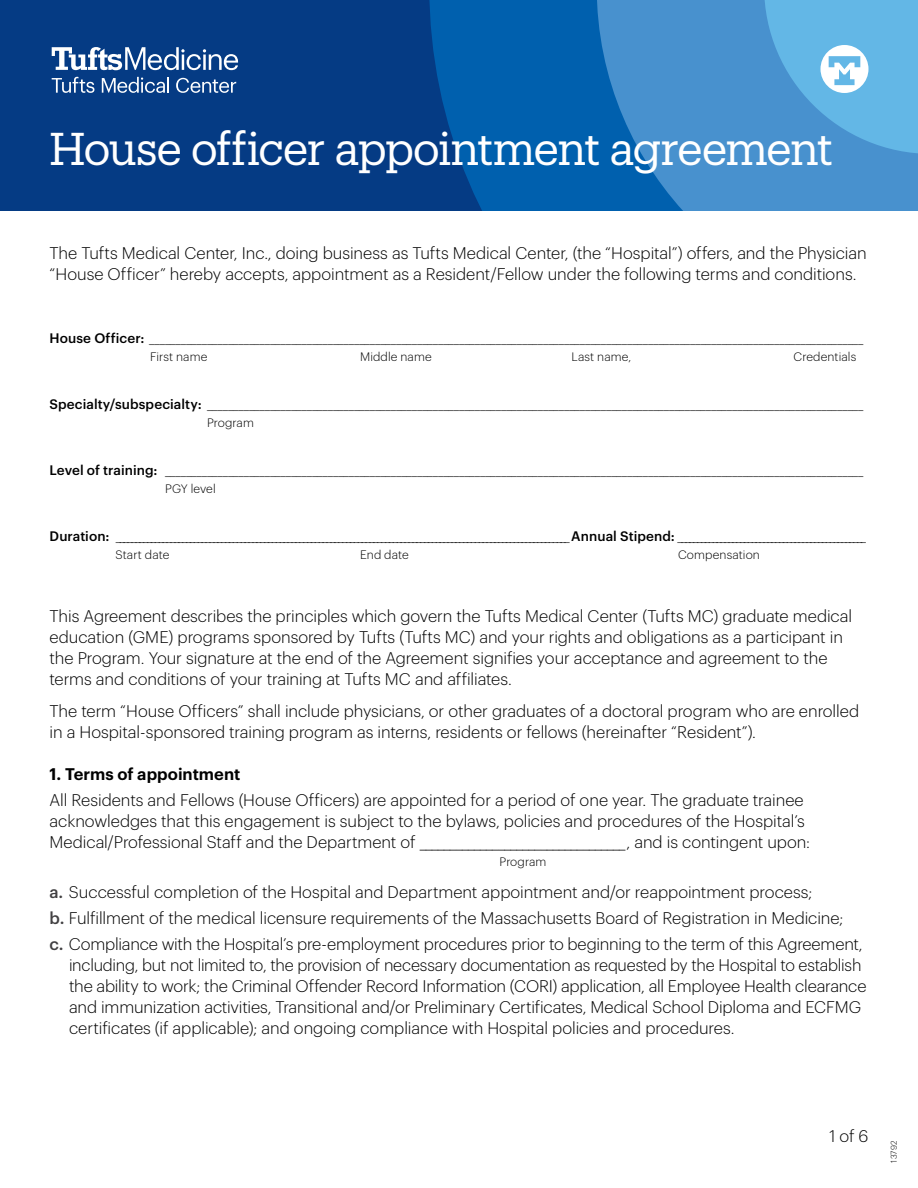
<style>
.page{position:relative;width:918px;height:1188px;background:#fff}
.page>*{position:absolute;margin:0;border:0;box-sizing:border-box;transform-origin:0 0}
.t1{font:45px "Produkt";letter-spacing:-.025em;color:#fff}
.t2{font:300 16.5px/21px "Graphik";letter-spacing:-.005em;color:#000}
.t3{font:600 16.5px "Graphik";color:#000}
.t4{font:300 13.5px "Graphik";color:#000}
.t5{font:300 12px "Graphik";letter-spacing:.01em;color:#000}
.t6{font:300 8.25px "Graphik";letter-spacing:.015em;color:#000}
.s1{font-weight:500}
.s2{font-weight:500;color:#414042}
</style>
<div class="page">
<div style="left:0;top:0;width:918px;height:211px;background:#053b84"></div>
<svg style="left:429px;top:0;width:168px;height:211px;background:#005ba8"></svg>
<svg style="left:597px;top:0;width:321px;height:211px;background:#3e8ac9"></svg>
<svg style="left:764px;top:0;width:154px;height:154px;background:#64b1e1"></svg>
<svg style="left:52px;top:47px;width:186px;height:23px"></svg>
<svg style="left:52px;top:77px;width:42px;height:16px"></svg>
<svg style="left:102px;top:77px;width:67px;height:16px"></svg>
<svg style="left:176px;top:78px;width:60px;height:15px"></svg>
<h1 class="t1" style="left:50px;top:118px;width:785px">House officer appointment agreement</h1>
<p class="t2" style="left:50px;top:241px;width:819px">The Tufts Medical Center, Inc., doing business as Tufts Medical Center, (the “Hospital”) offers, and the Physician “House Officer” hereby accepts, appointment as a Resident/Fellow under the following terms and conditions.</p>
<p class="t4" style="left:50px;top:328px;width:815px"><span class="s1">House Officer:</span> ________________________________________________________________________________________________________________________________________</p>
<p class="t5" style="left:150px;top:348px;width:59px">First name</p>
<p class="t5" style="left:360px;top:348px;width:73px">Middle name</p>
<p class="t5" style="left:572px;top:348px;width:61px">Last name,</p>
<p class="t5" style="left:794px;top:348px;width:64px">Credentials</p>
<p class="t4" style="left:50px;top:394px;width:815px"><span class="s1">Specialty/subspecialty:</span> _____________________________________________________________________________________________________________________________</p>
<p class="t5" style="left:207px;top:414px;width:48px">Program</p>
<p class="t4" style="left:50px;top:460px;width:815px"><span class="s1">Level of training:</span> _____________________________________________________________________________________________________________________________________</p>
<p class="t5" style="left:165px;top:480px;width:52px">PGY level</p>
<p class="t4" style="left:50px;top:526px;width:818px"><span class="s1">Duration:</span> ____________________________________________________________________________________________________________________ <span class="s1">Annual Stipend:</span> ________________________________________________</p>
<p class="t5" style="left:116px;top:546px;width:55px">Start date</p>
<p class="t5" style="left:360px;top:546px;width:50px">End date</p>
<p class="t5" style="left:678px;top:546px;width:83px">Compensation</p>
<p class="t2" style="left:50px;top:605px;width:804px">This Agreement describes the principles which govern the Tufts Medical Center (Tufts MC) graduate medical education (GME) programs sponsored by Tufts (Tufts MC) and your rights and obligations as a participant in the Program. Your signature at the end of the Agreement signifies your acceptance and agreement to the terms and conditions of your training at Tufts MC and affiliates.</p>
<p class="t2" style="left:50px;top:699px;width:811px">The term “House Officers” shall include physicians, or other graduates of a doctoral program who are enrolled in a Hospital-sponsored training program as interns, residents or fellows (hereinafter “Resident”).</p>
<p class="t3" style="left:50px;top:761px;width:192px">1. Terms of appointment</p>
<p class="t2" style="left:50px;top:788px;width:762px">All Residents and Fellows (House Officers) are appointed for a period of one year. The graduate trainee acknowledges that this engagement is subject to the bylaws, policies and procedures of the Hospital’s<br>Medical/Professional Staff and the Department of __________________________________ , and is contingent upon:</p>
<p class="t5" style="left:500px;top:853px;width:48px">Program</p>
<p class="t2" style="left:49px;top:877px;width:815px;line-height:26.2px"><span class="s2">a.</span> Successful completion of the Hospital and Department appointment and/or reappointment process;<br><span class="s2">b.</span> Fulfillment of the medical licensure requirements of the Massachusetts Board of Registration in Medicine;<br><span class="s2">c.</span> Compliance with the Hospital’s pre-employment procedures prior to beginning to the term of this Agreement,</p>
<p class="t2" style="left:69px;top:953px;width:799px">including, but not limited to, the provision of necessary documentation as requested by the Hospital to establish the ability to work; the Criminal Offender Record Information (CORI) application, all Employee Health clearance and immunization activities, Transitional and/or Preliminary Certificates, Medical School Diploma and ECFMG certificates (if applicable); and ongoing compliance with Hospital policies and procedures.</p>
<p class="t2" style="left:829px;top:1124px;width:41px">1 of 6</p>
<p class="t6" style="left:888px;top:1162px;width:23px;rotate:-90deg">13792</p>
</div>
